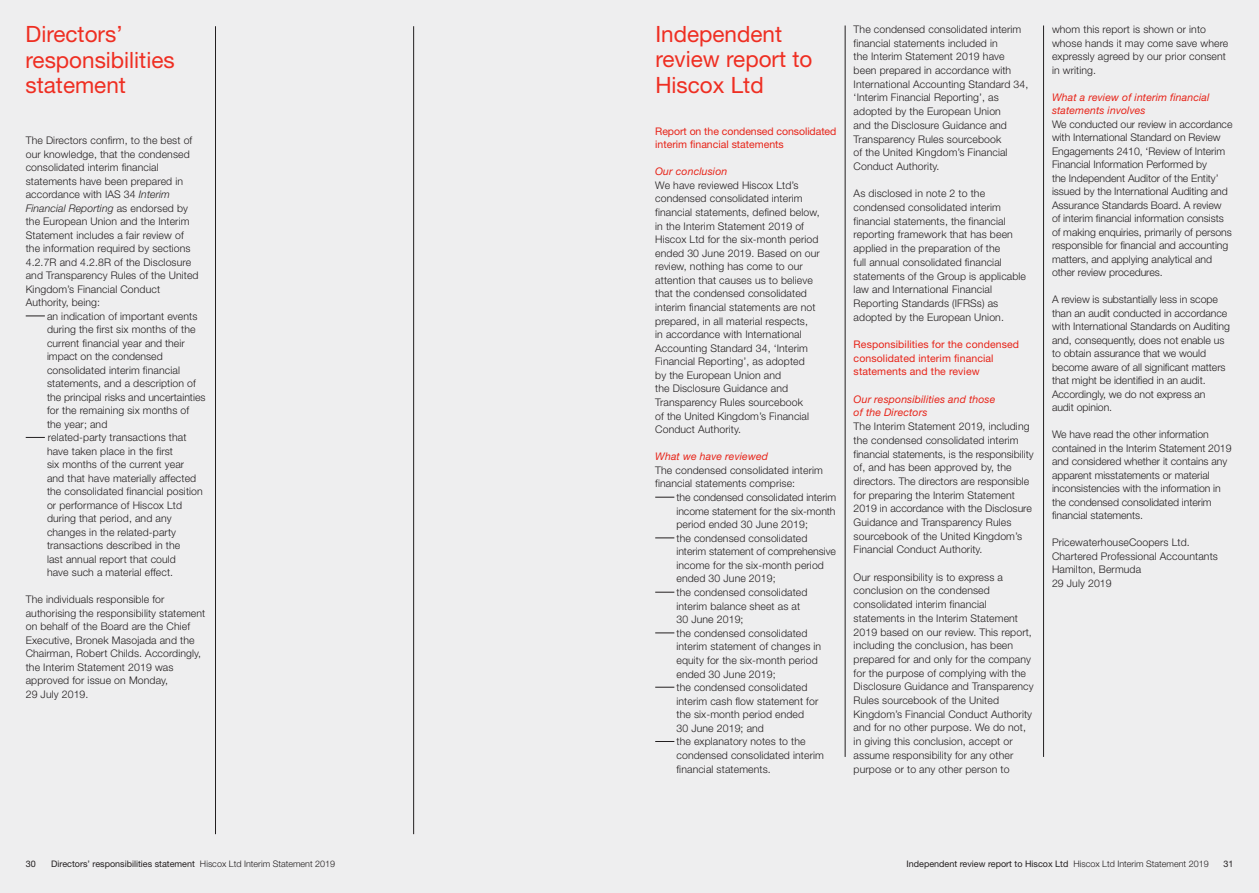
<style>
.page{position:relative;width:1259px;height:893px;background:#eeeeef}
.page>*{position:absolute;margin:0;border:0;box-sizing:border-box;transform-origin:0 0}
.page_title{font:22.5px/25.5px "Helvetica Neue LT Std";color:#ee2e22}
.body_copy{font:300 10.5px/13.5px "Helvetica Neue LT Std";letter-spacing:.01em;color:#231f20}
.body_copy_title{font:10.5px/13.6px "Helvetica Neue LT Std";letter-spacing:.01em;color:#e72419}
.sub_bc_title{font:italic 10.5px/13.6px "Helvetica Neue LT Std";letter-spacing:.01em;color:#e72419}
.t1{font:9px "Helvetica Neue LT Std";color:#231f20}
.s1{font-style:italic}
.s2{font-weight:300}
</style>
<div class="page">
<svg style="left:655px;top:497px;width:19px;height:1px"></svg>
<svg style="left:655px;top:537px;width:19px;height:1px"></svg>
<svg style="left:655px;top:592px;width:19px;height:1px"></svg>
<svg style="left:655px;top:632px;width:19px;height:1px"></svg>
<svg style="left:655px;top:687px;width:19px;height:1px"></svg>
<svg style="left:655px;top:741px;width:19px;height:1px"></svg>
<hr style="left:845px;top:26px;width:1px;height:731px;background:#231f20">
<hr style="left:1043px;top:26px;width:1px;height:731px;background:#231f20">
<svg style="left:26px;top:316px;width:19px;height:1px"></svg>
<svg style="left:26px;top:437px;width:19px;height:1px"></svg>
<hr style="left:215px;top:26px;width:1px;height:808px;background:#231f20">
<hr style="left:413px;top:26px;width:1px;height:808px;background:#231f20">
<p class="page_title" style="left:26px;top:21px;width:151px">Directors’ responsibilities statement</p>
<p class="body_copy" style="left:26px;top:134px;width:174px">The Directors confirm, to the best of our knowledge, that the condensed consolidated interim financial statements have been prepared in accordance with IAS 34 <span class="s1">Interim Financial Reporting</span> as endorsed by the European Union and the Interim Statement includes a fair review of the information required by sections 4.2.7R and 4.2.8R of the Disclosure and Transparency Rules of the United Kingdom’s Financial Conduct Authority, being:</p>
<p class="body_copy" style="left:47px;top:309px;width:160px">an indication of important events during the first six months of the current financial year and their impact on the condensed consolidated interim financial statements, and a description of the principal risks and uncertainties for the remaining six months of the year; and</p>
<p class="body_copy" style="left:47px;top:431px;width:157px">related-party transactions that have taken place in the first<br>six months of the current year and that have materially affected the consolidated financial position or performance of Hiscox Ltd during that period, and any changes in the related-party transactions described in the<br>last annual report that could<br>have such a material effect.</p>
<p class="body_copy" style="left:26px;top:593px;width:181px">The individuals responsible for authorising the responsibility statement on behalf of the Board are the Chief<br>Executive, Bronek Masojada and the<br>Chairman, Robert Childs. Accordingly, the Interim Statement 2019 was approved for issue on Monday,<br>29 July 2019.</p>
<p class="page_title" style="left:655px;top:21px;width:159px">Independent review report to<br>Hiscox Ltd</p>
<p class="body_copy_title" style="left:655px;top:124px;width:183px">Report on the condensed consolidated interim financial statements</p>
<p class="sub_bc_title" style="left:655px;top:165px;width:74px">Our conclusion</p>
<p class="body_copy" style="left:655px;top:178px;width:166px">We have reviewed Hiscox Ltd’s condensed consolidated interim financial statements, defined below, in the Interim Statement 2019 of<br>Hiscox Ltd for the six-month period ended 30 June 2019. Based on our review, nothing has come to our attention that causes us to believe that the condensed consolidated interim financial statements are not prepared, in all material respects,<br>in accordance with International<br>Accounting Standard 34, ‘Interim<br>Financial Reporting’, as adopted<br>by the European Union and<br>the Disclosure Guidance and<br>Transparency Rules sourcebook<br>of the United Kingdom’s Financial<br>Conduct Authority.</p>
<p class="sub_bc_title" style="left:655px;top:450px;width:114px">What we have reviewed</p>
<p class="body_copy" style="left:655px;top:463px;width:169px">The condensed consolidated interim financial statements comprise:</p>
<p class="body_copy" style="left:676px;top:490px;width:161px;text-align:justify">the condensed consolidated interim income statement for the six-month period ended 30 June 2019;</p>
<p class="body_copy" style="left:676px;top:531px;width:161px">the condensed consolidated interim statement of comprehensive income for the six-month period ended 30 June 2019;</p>
<p class="body_copy" style="left:676px;top:585px;width:132px">the condensed consolidated interim balance sheet as at<br>30 June 2019;</p>
<p class="body_copy" style="left:676px;top:626px;width:146px">the condensed consolidated interim statement of changes in equity for the six-month period ended 30 June 2019;</p>
<p class="body_copy" style="left:676px;top:680px;width:143px">the condensed consolidated interim cash flow statement for the six-month period ended<br>30 June 2019; and</p>
<p class="body_copy" style="left:676px;top:735px;width:149px">the explanatory notes to the condensed consolidated interim financial statements.</p>
<p class="body_copy" style="left:853px;top:22px;width:176px">The condensed consolidated interim financial statements included in<br>the Interim Statement 2019 have been prepared in accordance with<br>International Accounting Standard 34, ‘Interim Financial Reporting’, as adopted by the European Union<br>and the Disclosure Guidance and<br>Transparency Rules sourcebook<br>of the United Kingdom’s Financial<br>Conduct Authority.</p>
<p class="body_copy" style="left:853px;top:187px;width:174px">As disclosed in note 2 to the condensed consolidated interim financial statements, the financial reporting framework that has been applied in the preparation of the<br>full annual consolidated financial statements of the Group is applicable law and International Financial Reporting Standards (IFRSs) as adopted by the European Union.</p>
<p class="body_copy_title" style="left:853px;top:337px;width:167px">Responsibilities for the condensed consolidated interim financial statements and the review</p>
<p class="sub_bc_title" style="left:853px;top:392px;width:143px">Our responsibilities and those of the Directors</p>
<p class="body_copy" style="left:853px;top:419px;width:182px">The Interim Statement 2019, including the condensed consolidated interim financial statements, is the responsibility of, and has been approved by, the directors. The directors are responsible for preparing the Interim Statement 2019 in accordance with the Disclosure Guidance and Transparency Rules sourcebook of the United Kingdom’s Financial Conduct Authority.</p>
<p class="body_copy" style="left:853px;top:570px;width:181px">Our responsibility is to express a conclusion on the condensed consolidated interim financial statements in the Interim Statement 2019 based on our review. This report, including the conclusion, has been prepared for and only for the company for the purpose of complying with the Disclosure Guidance and Transparency Rules sourcebook of the United Kingdom’s Financial Conduct Authority and for no other purpose. We do not, in giving this conclusion, accept or assume responsibility for any other purpose or to any other person to</p>
<p class="body_copy" style="left:1052px;top:22px;width:178px">whom this report is shown or into whose hands it may come save where expressly agreed by our prior consent in writing.</p>
<p class="sub_bc_title" style="left:1052px;top:90px;width:159px">What a review of interim financial statements involves</p>
<p class="body_copy" style="left:1052px;top:117px;width:182px">We conducted our review in accordance with International Standard on Review Engagements 2410, ‘Review of Interim Financial Information Performed by<br>the Independent Auditor of the Entity’ issued by the International Auditing and Assurance Standards Board. A review of interim financial information consists of making enquiries, primarily of persons responsible for financial and accounting matters, and applying analytical and other review procedures.</p>
<p class="body_copy" style="left:1052px;top:292px;width:179px">A review is substantially less in scope than an audit conducted in accordance with International Standards on Auditing and, consequently, does not enable us to obtain assurance that we would become aware of all significant matters that might be identified in an audit.<br>Accordingly, we do not express an audit opinion.</p>
<p class="body_copy" style="left:1052px;top:427px;width:181px">We have read the other information contained in the Interim Statement 2019 and considered whether it contains any apparent misstatements or material inconsistencies with the information in the condensed consolidated interim financial statements.</p>
<p class="body_copy" style="left:1052px;top:535px;width:139px">PricewaterhouseCoopers Ltd.</p>
<p class="body_copy" style="left:1052px;top:549px;width:167px">Chartered Professional Accountants</p>
<p class="body_copy" style="left:1052px;top:562px;width:91px">Hamilton, Bermuda<br>29 July 2019</p>
<p class="t1" style="left:26px;top:858px;width:12px">30</p>
<p class="t1" style="left:51px;top:858px;width:285px">Directors’ responsibilities statement <span class="s2">Hiscox Ltd Interim Statement 2019</span></p>
<p class="t1" style="left:906px;top:858px;width:304px">Independent review report to Hiscox Ltd <span class="s2">Hiscox Ltd Interim Statement 2019</span></p>
<p class="t1" style="left:1223px;top:858px;width:12px">31</p>
</div>
